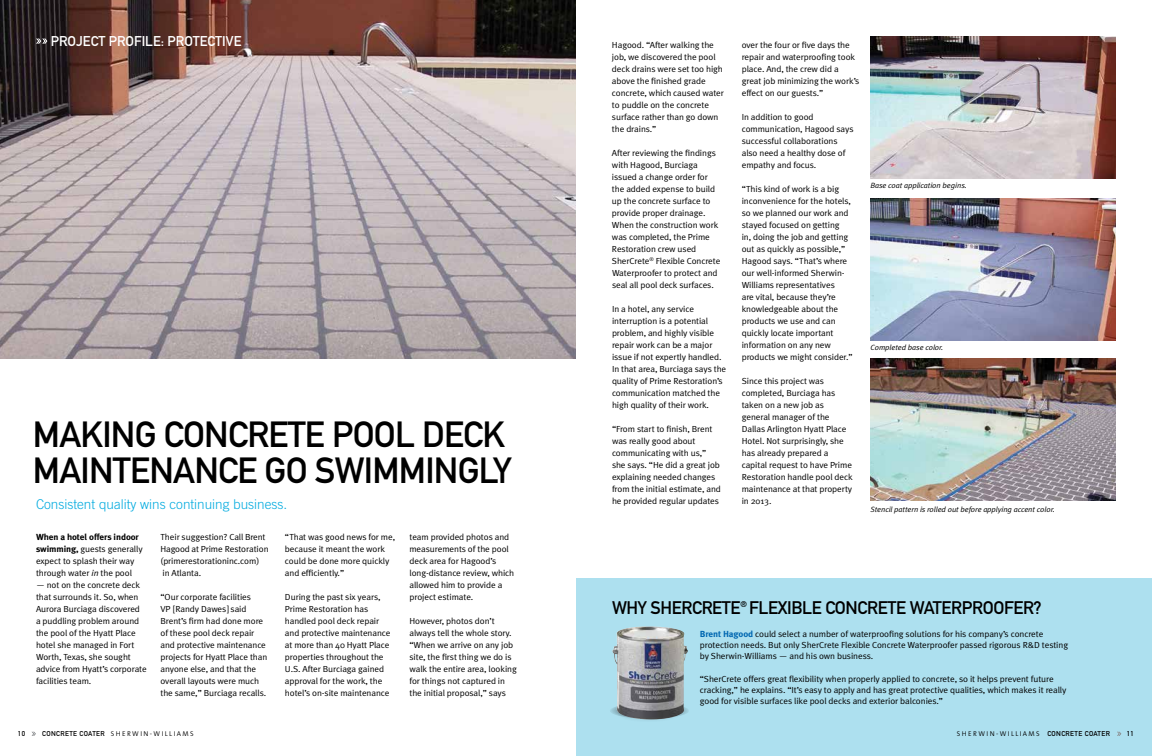
<style>
.page{position:relative;width:1152px;height:756px;background:#fff}
.page>*{position:absolute;margin:0;border:0;box-sizing:border-box;transform-origin:0 0}
.t1{font:35.9px "DIN Mittelschrift Std";letter-spacing:-.02em;color:#000}
.t2{font:18px "DIN Mittelschrift Std";letter-spacing:-.02em;color:#000}
.t3{font:14px "DIN Mittelschrift Std";color:#fff}
.t4{font:300 13.5px "Trade Gothic LT Std";color:#00aadf}
.t5{font:8.8px/12px "Meta Plus Normal";letter-spacing:-.01em;color:#000;scale:1.05 1}
.t6{font:700 8.8px "Meta Plus";letter-spacing:-.01em;color:#000;scale:1.05 1}
.t7{font:italic 7.6px "Meta Plus Normal";letter-spacing:-.01em;color:#000;scale:1.05 1}
.t8{font:300 7px "The Sans B4";letter-spacing:.2em;color:#000}
.t9{font:7px "DIN Mittelschrift Std";color:#000}
.s1{font-family:"Meta Plus";font-weight:700}
.s2{font-style:italic}
.s3{font-family:"Meta Plus";font-weight:700;color:#0067b1}
.s4{font-family:"DIN Mittelschrift Std";font-weight:400}
</style>
<div class="page">
<svg style="left:32px;top:732px;width:4px;height:4px"></svg>
<img style="left:0;top:0;width:576px;height:359px">
<img style="left:870px;top:36px;width:246px;height:143px">
<img style="left:870px;top:198px;width:246px;height:143px">
<img style="left:870px;top:358px;width:246px;height:143px">
<div style="left:576px;top:579px;width:576px;height:177px;background:#ade0ef"></div>
<svg style="left:1117px;top:732px;width:5px;height:4px"></svg>
<svg style="left:36px;top:39px;width:11px;height:5px"></svg>
<div style="left:610px;top:703px;width:79px;height:16px;background:#a0d0de;border-radius:50%"></div>
<div style="left:615px;top:698px;width:67px;height:25px;background:#000;opacity:.19"></div>
<img style="left:612px;top:626px;width:76px;height:93px">
<h3 class="t3" style="left:51px;top:33px;width:192px">PROJECT PROFILE: PROTECTIVE</h3>
<h1 class="t1" style="left:33px;top:413px;width:152px">MAKING CONCRETE</h1>
<h1 class="t1" style="left:332px;top:413px;width:175px">POOL DECK</h1>
<h1 class="t1" style="left:33px;top:450px;width:78px">MAINTENANCE</h1>
<h1 class="t1" style="left:265px;top:450px;width:249px">GO SWIMMINGLY</h1>
<h3 class="t4" style="left:36px;top:497px;width:253px">Consistent quality wins continuing business.</h3>
<p class="t5" style="left:612px;top:39px;width:108px">Hagood. “After walking the job, we discovered the pool deck drains were set too high above the finished grade concrete, which caused water to puddle on the concrete surface rather than go down the drains.”</p>
<p class="t5" style="left:612px;top:147px;width:105px">After reviewing the findings with Hagood, Burciaga issued a change order for the added expense to build up the concrete surface to provide proper drainage.<br>When the construction work was completed, the Prime<br>Restoration crew used<br>SherCrete<sup>®</sup> Flexible Concrete<br>Waterproofer to protect and seal all pool deck surfaces.</p>
<p class="t5" style="left:612px;top:303px;width:110px">In a hotel, any service interruption is a potential problem, and highly visible repair work can be a major issue if not expertly handled.<br>In that area, Burciaga says the quality of Prime Restoration’s communication matched the high quality of their work.</p>
<p class="t5" style="left:612px;top:423px;width:105px">“From start to finish, Brent was really good about communicating with us,” she says. “He did a great job explaining needed changes from the initial estimate, and he provided regular updates</p>
<p class="t5" style="left:742px;top:39px;width:114px">over the four or five days the repair and waterproofing took place. And, the crew did a great job minimizing the work’s effect on our guests.”</p>
<p class="t5" style="left:742px;top:111px;width:108px">In addition to good communication, Hagood says successful collaborations also need a healthy dose of empathy and focus.</p>
<p class="t5" style="left:742px;top:183px;width:107px">“This kind of work is a big inconvenience for the hotels, so we planned our work and stayed focused on getting<br>in, doing the job and getting out as quickly as possible,”<br>Hagood says. “That’s where our well-informed Sherwin-<br>Williams representatives<br>are vital, because they’re knowledgeable about the products we use and can quickly locate important information on any new products we might consider.”</p>
<p class="t5" style="left:742px;top:375px;width:107px">Since this project was completed, Burciaga has taken on a new job as general manager of the<br>Dallas Arlington Hyatt Place<br>Hotel. Not surprisingly, she has already prepared a capital request to have Prime<br>Restoration handle pool deck maintenance at that property in 2013.</p>
<p class="t7" style="left:870px;top:181px;width:93px">Base coat application begins.</p>
<p class="t7" style="left:870px;top:343px;width:71px">Completed base color.</p>
<p class="t7" style="left:870px;top:505px;width:177px">Stencil pattern is rolled out before applying accent color.</p>
<p class="t6" style="left:36px;top:532px;width:99px">When a hotel offers indoor</p>
<p class="t5" style="left:36px;top:543px;width:103px"><span class="s1">swimming,</span> guests generally expect to splash their way through water <span class="s2">in</span> the pool</p>
<p class="t5" style="left:36px;top:579px;width:107px">— not on the concrete deck that surrounds it. So, when<br>Aurora Burciaga discovered a puddling problem around the pool of the Hyatt Place hotel she managed in Fort<br>Worth, Texas, she sought advice from Hyatt’s corporate facilities team.</p>
<p class="t5" style="left:160px;top:531px;width:104px">Their suggestion? Call Brent<br>Hagood at Prime Restoration (primerestorationinc.com) in Atlanta.</p>
<p class="t5" style="left:160px;top:591px;width:103px">“Our corporate facilities<br>VP [Randy Dawes] said<br>Brent’s firm had done more of these pool deck repair and protective maintenance projects for Hyatt Place than anyone else, and that the overall layouts were much the same,” Burciaga recalls.</p>
<p class="t5" style="left:285px;top:531px;width:106px">“That was good news for me, because it meant the work could be done more quickly and efficiently.”</p>
<p class="t5" style="left:285px;top:591px;width:102px">During the past six years,<br>Prime Restoration has handled pool deck repair and protective maintenance at more than 40 Hyatt Place properties throughout the<br>U.S. After Burciaga gained approval for the work, the hotel’s on-site maintenance</p>
<p class="t5" style="left:409px;top:531px;width:101px">team provided photos and measurements of the pool deck area for Hagood’s long-distance review, which allowed him to provide a project estimate.</p>
<p class="t5" style="left:409px;top:615px;width:104px">However, photos don’t always tell the whole story. “When we arrive on any job site, the first thing we do is walk the entire area, looking for things not captured in the initial proposal,” says</p>
<h2 class="t2" style="left:612px;top:597px;width:100px">WHY SHERCRETE</h2>
<h2 class="t2" style="left:741px;top:597px;width:106px"><sup>®</sup> FLEXIBLE CONCRETE</h2>
<h2 class="t2" style="left:910px;top:597px;width:25px">WATERPROOFER</h2>
<h2 class="t2" style="left:1034px;top:597px;width:10px">?</h2>
<p class="t5" style="left:700px;top:628px;width:352px;line-height:11.1px"><span class="s3">Brent Hagood</span> could select a number of waterproofing solutions for his company’s concrete protection needs. But only SherCrete Flexible Concrete Waterproofer passed rigorous R&amp;D testing by Sherwin-Williams — and his own business.</p>
<p class="t5" style="left:700px;top:673px;width:351px;line-height:11.1px">“SherCrete offers great flexibility when properly applied to concrete, so it helps prevent future cracking,” he explains. “It’s easy to apply and has great protective qualities, which makes it really good for visible surfaces like pool decks and exterior balconies.”</p>
<p class="t8" style="left:957px;top:730px;width:154px">SHERWIN-WILLIAMS <span class="s4">CONCRETE COATER</span></p>
<p class="t9" style="left:1127px;top:730px;width:9px">11</p>
<p class="t9" style="left:18px;top:730px;width:9px">10</p>
<p class="t8" style="left:42px;top:730px;width:152px"><span class="s4">CONCRETE COATER</span> SHERWIN-WILLIAMS</p>
<p class="t8" style="left:958px;top:730px;width:154px">SHERWIN-WILLIAMS <span class="s4">CONCRETE COATER</span></p>
</div>
